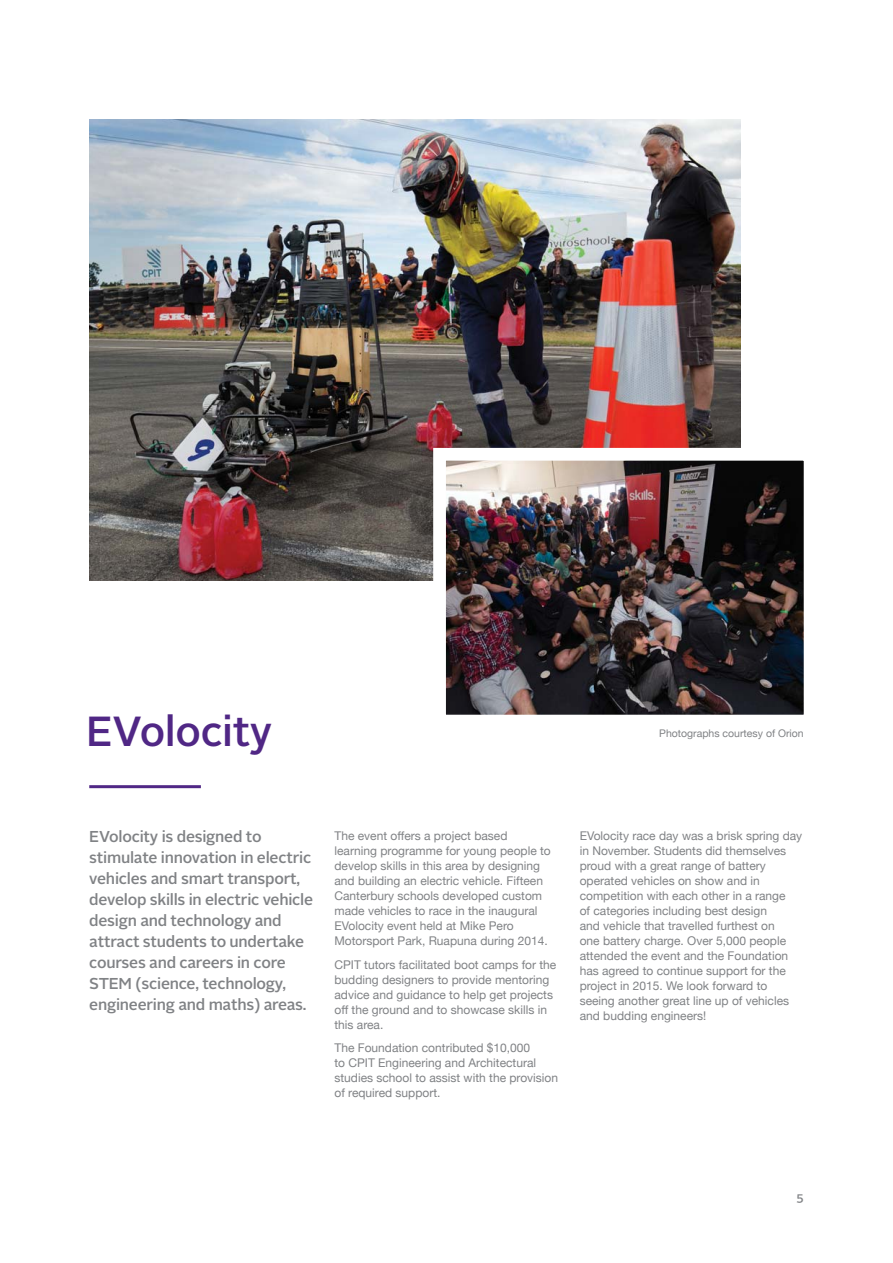
<style>
.page{position:relative;width:893px;height:1263px;background:#fff}
.page>*{position:absolute;margin:0;border:0;box-sizing:border-box;transform-origin:0 0}
.t1{font:500 42px "Alright Sans";letter-spacing:-.01em;color:#502785}
.t2{font:500 15.75px/21px "Alright Sans";letter-spacing:-.015em;color:#808285}
.t3{font:12px/15px "Helvetica Neue";color:#808285}
.t4{font:500 12px "Alright Sans";color:#808285}
.t5{font:10.5px "Helvetica Neue";color:#808285}
</style>
<div class="page">
<img style="left:89px;top:119px;width:651px;height:462px">
<img style="left:427px;top:442px;width:377px;height:273px">
<hr style="left:89px;top:785px;width:112px;height:3px;background:#502785">
<h1 class="t1" style="left:86px;top:712px;width:187px">EVolocity</h1>
<p class="t5" style="left:659px;top:727px;width:146px">Photographs courtesy of Orion</p>
<p class="t2" style="left:89px;top:826px;width:225px">EVolocity is designed to stimulate innovation in electric vehicles and smart transport, develop skills in electric vehicle design and technology and attract students to undertake courses and careers in core<br>STEM (science, technology, engineering and maths) areas.</p>
<p class="t3" style="left:334px;top:828px;width:218px">The event offers a project based learning programme for young people to develop skills in this area by designing and building an electric vehicle. Fifteen Canterbury schools developed custom made vehicles to race in the inaugural EVolocity event held at Mike Pero Motorsport Park, Ruapuna during 2014.</p>
<p class="t3" style="left:334px;top:957px;width:223px">CPIT tutors facilitated boot camps for the budding designers to provide mentoring advice and guidance to help get projects off the ground and to showcase skills in this area.</p>
<p class="t3" style="left:334px;top:1040px;width:225px">The Foundation contributed $10,000<br>to CPIT Engineering and Architectural studies school to assist with the provision of required support.</p>
<p class="t3" style="left:580px;top:828px;width:224px">EVolocity race day was a brisk spring day in November. Students did themselves proud with a great range of battery operated vehicles on show and in competition with each other in a range<br>of categories including best design<br>and vehicle that travelled furthest on<br>one battery charge. Over 5,000 people attended the event and the Foundation has agreed to continue support for the project in 2015. We look forward to seeing another great line up of vehicles and budding engineers!</p>
<p class="t4" style="left:797px;top:1191px;width:9px">5</p>
</div>
